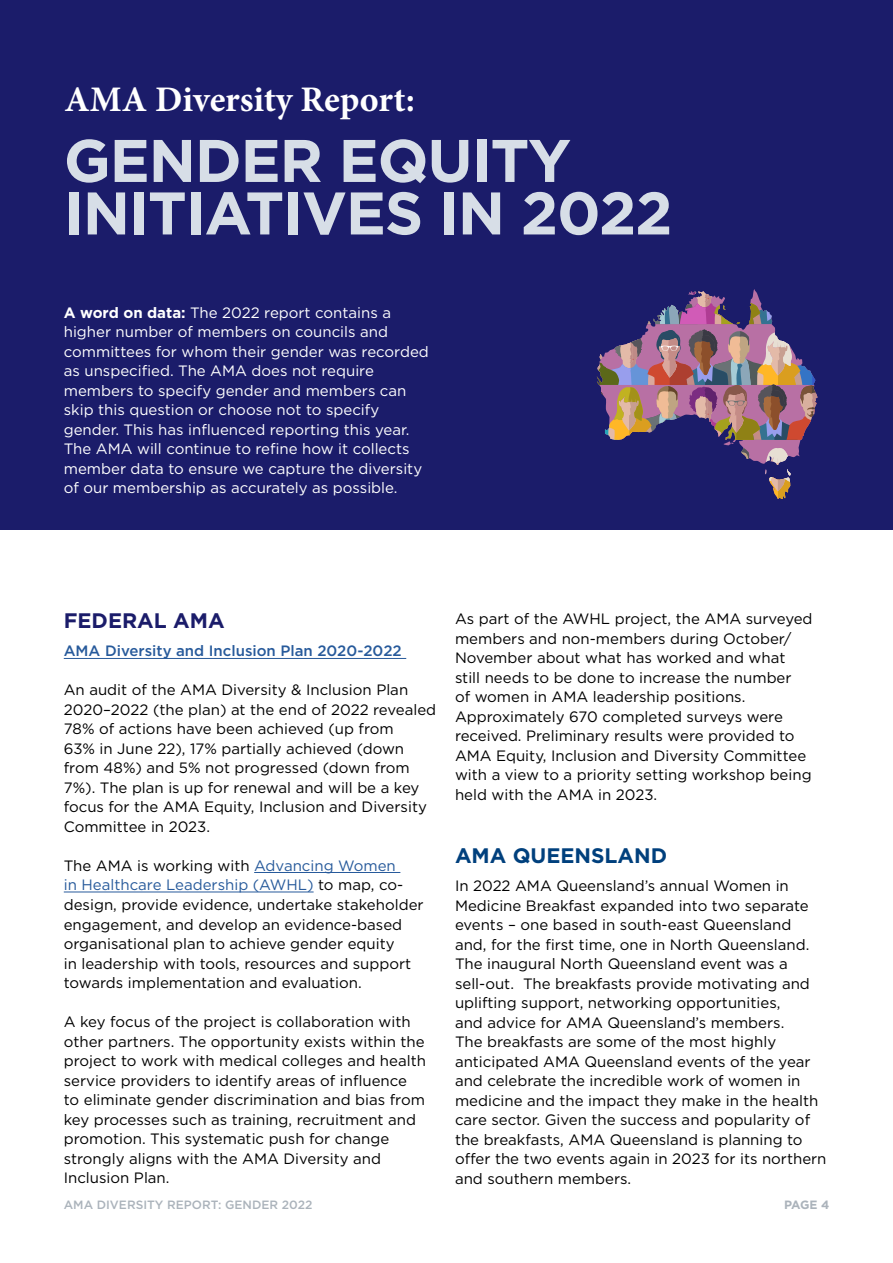
<style>
.page{position:relative;width:893px;height:1263px;background:#fff}
.page>*{position:absolute;margin:0;border:0;box-sizing:border-box;transform-origin:0 0}
.t1{font:700 60px/52.5px "Gotham";letter-spacing:-.02em;color:#d7dee7}
.t2{font:700 36px "Minion Pro";color:#fff}
.t3{font:700 21px "Gotham";color:#00407d}
.t4{font:700 21px "Gotham";color:#1b1c6a}
.t5{font:15px/19.5px "Gotham";color:#000}
.t6{font:15px/19.5px "Gotham";color:#fff}
.t7{font:500 15px "Gotham";color:#275a9b}
.t8{font:500 12px "Gotham";color:#abb3bb}
.t9{font:700 12px "Gotham";color:#abb3bb}
.s1{font-weight:700}
.s2{color:#275a9b}
</style>
<div class="page">
<div style="left:0;top:0;width:893px;height:529px;background:#1b1c6a"></div>
<hr style="left:64px;top:658px;width:342px;height:1px;background:#275a9b">
<hr style="left:254px;top:872px;width:146px;height:1px;background:#275a9b">
<hr style="left:64px;top:892px;width:250px;height:1px;background:#275a9b">
<svg style="left:597px;top:289px;width:221px;height:210px"></svg>
<svg style="left:655px;top:289px;width:99px;height:42px"></svg>
<p class="t2" style="left:64px;top:74px;width:352px">AMA Diversity Report:</p>
<p class="t1" style="left:64px;top:134px;width:610px">GENDER EQUITY<br>INITIATIVES IN 2022</p>
<p class="t6" style="left:64px;top:302px;width:367px"><span class="s1">A word on data:</span> The 2022 report contains a higher number of members on councils and committees for whom their gender was recorded as unspecified. The AMA does not require members to specify gender and members can skip this question or choose not to specify gender. This has influenced reporting this year.<br>The AMA will continue to refine how it collects member data to ensure we capture the diversity of our membership as accurately as possible.</p>
<p class="t4" style="left:64px;top:607px;width:162px">FEDERAL AMA</p>
<p class="t7" style="left:64px;top:641px;width:339px">AMA Diversity and Inclusion Plan 2020-2022</p>
<p class="t5" style="left:64px;top:680px;width:374px">An audit of the AMA Diversity &amp; Inclusion Plan 2020–2022 (the plan) at the end of 2022 revealed 78% of actions have been achieved (up from<br>63% in June 22), 17% partially achieved (down from 48%) and 5% not progressed (down from 7%). The plan is up for renewal and will be a key focus for the AMA Equity, Inclusion and Diversity Committee in 2023.</p>
<p class="t5" style="left:64px;top:856px;width:361px">The AMA is working with <span class="s2">Advancing Women<br>in Healthcare Leadership (AWHL)</span> to map, co&shy;design, provide evidence, undertake stakeholder engagement, and develop an evidence-based organisational plan to achieve gender equity<br>in leadership with tools, resources and support towards implementation and evaluation.</p>
<p class="t5" style="left:64px;top:1012px;width:364px">A key focus of the project is collaboration with other partners. The opportunity exists within the project to work with medical colleges and health service providers to identify areas of influence to eliminate gender discrimination and bias from key processes such as training, recruitment and promotion. This systematic push for change strongly aligns with the AMA Diversity and Inclusion Plan.</p>
<p class="t5" style="left:455px;top:609px;width:359px">As part of the AWHL project, the AMA surveyed members and non-members during October/ November about what has worked and what still needs to be done to increase the number<br>of women in AMA leadership positions.<br>Approximately 670 completed surveys were received. Preliminary results were provided to AMA Equity, Inclusion and Diversity Committee with a view to a priority setting workshop being held with the AMA in 2023.</p>
<p class="t3" style="left:455px;top:842px;width:214px">AMA QUEENSLAND</p>
<p class="t5" style="left:455px;top:876px;width:373px">In 2022 AMA Queensland’s annual Women in Medicine Breakfast expanded into two separate events – one based in south-east Queensland and, for the first time, one in North Queensland.<br>The inaugural North Queensland event was a sell-out. The breakfasts provide motivating and uplifting support, networking opportunities,<br>and advice for AMA Queensland’s members.<br>The breakfasts are some of the most highly anticipated AMA Queensland events of the year and celebrate the incredible work of women in medicine and the impact they make in the health care sector. Given the success and popularity of the breakfasts, AMA Queensland is planning to offer the two events again in 2023 for its northern and southern members.</p>
<p class="t8" style="left:64px;top:1197px;width:250px">AMA DIVERSITY REPORT: GENDER 2022</p>
<p class="t9" style="left:784px;top:1196px;width:47px">PAGE 4</p>
</div>
